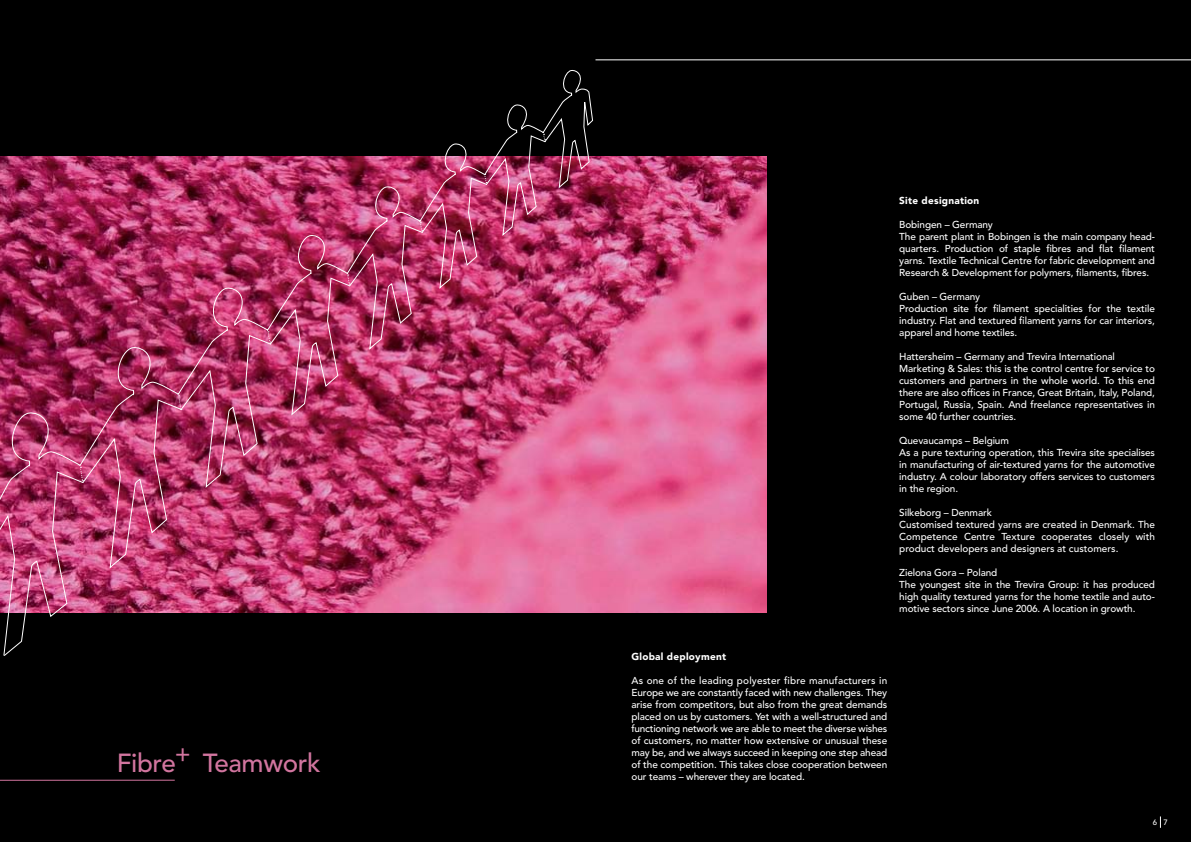
<style>
.page{position:relative;width:1191px;height:842px;background:#000}
.page>*{position:absolute;margin:0;border:0;box-sizing:border-box;transform-origin:0 0}
.t1{font:500 26px "Avenir LT Std";letter-spacing:-.015em;color:#d2759f}
.t2{font:500 24px "Avenir LT Std";color:#d2759f}
.t3{font:500 10px/12px "Avenir LT Std";letter-spacing:-.01em;color:#fff}
.t4{font:900 10px "Avenir LT Std";letter-spacing:.025em;color:#fff}
.t5{font:500 7.7px "Avenir LT Std";color:#fff}
</style>
<div class="page">
<img style="left:593px;top:156px;width:173px;height:456px">
<svg style="left:1160px;top:816px;width:1px;height:12px"></svg>
<hr style="left:0;top:780px;width:175px;height:1px;background:#d2759f">
<hr style="left:595px;top:59px;width:596px;height:1px;background:#fff">
<img style="left:0;top:70px;width:593px;height:586px">
<svg style="left:80px;top:467px;width:3px;height:14px"></svg>
<svg style="left:178px;top:395px;width:4px;height:15px"></svg>
<svg style="left:267px;top:331px;width:4px;height:12px"></svg>
<svg style="left:347px;top:275px;width:3px;height:10px"></svg>
<svg style="left:419px;top:222px;width:4px;height:9px"></svg>
<svg style="left:484px;top:174px;width:3px;height:9px"></svg>
<svg style="left:543px;top:134px;width:2px;height:6px"></svg>
<h2 class="t2" style="left:175px;top:742px;width:17px">+</h2>
<h1 class="t1" style="left:117px;top:750px;width:205px">Fibre Teamwork</h1>
<p class="t4" style="left:899px;top:196px;width:82px">Site designation</p>
<p class="t3" style="left:899px;top:219px;width:257px">Bobingen – Germany<br>The parent plant in Bobingen is the main company head&shy;quarters. Production of staple fibres and flat filament yarns. Textile Technical Centre for fabric development and Research &amp; Development for polymers, filaments, fibres.</p>
<p class="t3" style="left:899px;top:291px;width:257px">Guben – Germany<br>Production site for filament specialities for the textile industry. Flat and textured filament yarns for car interiors, apparel and home textiles.</p>
<p class="t3" style="left:899px;top:351px;width:257px">Hattersheim – Germany and Trevira International Marketing &amp; Sales: this is the control centre for service to customers and partners in the whole world. To this end there are also offices in France, Great Britain, Italy, Poland, Portugal, Russia, Spain. And freelance representatives in some 40 further countries.</p>
<p class="t3" style="left:899px;top:435px;width:257px">Quevaucamps – Belgium<br>As a pure texturing operation, this Trevira site specialises in manufacturing of air-textured yarns for the automotive industry. A colour laboratory offers services to customers in the region.</p>
<p class="t3" style="left:899px;top:507px;width:257px">Silkeborg – Denmark<br>Customised textured yarns are created in Denmark. The Competence Centre Texture cooperates closely with product developers and designers at customers.</p>
<p class="t3" style="left:899px;top:567px;width:257px">Zielona Gora – Poland<br>The youngest site in the Trevira Group: it has produced high quality textured yarns for the home textile and auto&shy;motive sectors since June 2006. A location in growth.</p>
<p class="t4" style="left:631px;top:652px;width:96px">Global deployment</p>
<p class="t3" style="left:631px;top:675px;width:257px;text-align:justify">As one of the leading polyester fibre manufacturers in Europe we are constantly faced with new challenges. They arise from competitors, but also from the great demands placed on us by customers. Yet with a well-structured and functioning network we are able to meet the diverse wishes of customers, no matter how extensive or unusual these may be, and we always succeed in keeping one step ahead of the competition. This takes close cooperation between our teams – wherever they are located.</p>
<p class="t5" style="left:1152px;top:819px;width:17px">6 7</p>
</div>
